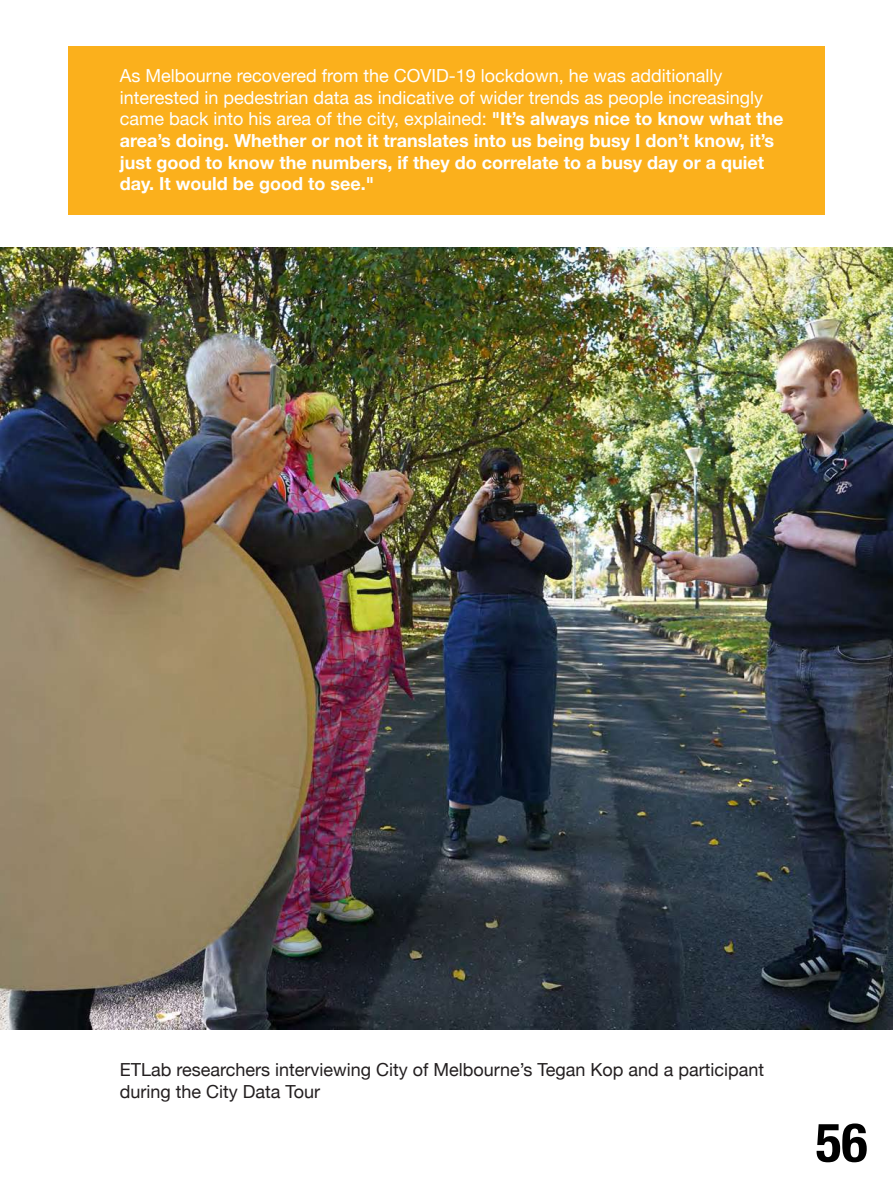
<style>
.page{position:relative;width:893px;height:1187px;background:#fff}
.page>*{position:absolute;margin:0;border:0;box-sizing:border-box;transform-origin:0 0}
.t1{font:700 condensed 54px "Helvetica Neue";color:#000}
.t2{font:700 18px/21.6px "Helvetica Neue";color:#fff}
.t3{font:18px/21.6px "Helvetica Neue";color:#231f20}
.s1{font-weight:400}
</style>
<div class="page">
<div style="left:68px;top:46px;width:757px;height:169px;background:#fbb01c"></div>
<img style="left:0;top:247px;width:893px;height:782px">
<p class="t2" style="left:120px;top:65px;width:665px"><span class="s1">As Melbourne recovered from the COVID-19 lockdown, he was additionally interested in pedestrian data as indicative of wider trends as people increasingly came back into his area of the city, explained:</span> "It’s always nice to know what the area’s doing. Whether or not it translates into us being busy I don’t know, it’s just good to know the numbers, if they do correlate to a busy day or a quiet day. It would be good to see."</p>
<p class="t3" style="left:120px;top:1060px;width:646px">ETLab researchers interviewing City of Melbourne’s Tegan Kop and a participant during the City Data Tour</p>
<h1 class="t1" style="left:816px;top:1097px;width:53px">56</h1>
</div>
